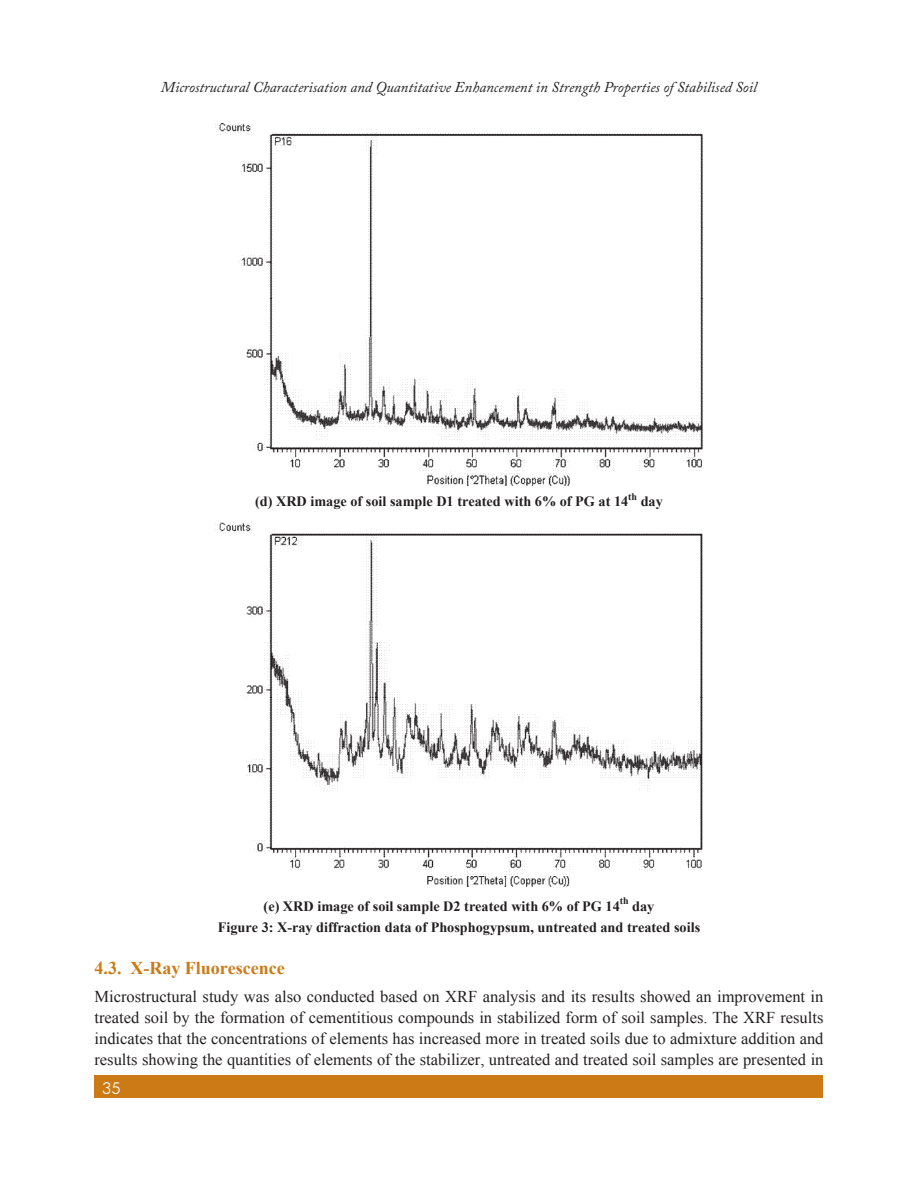
<style>
.page{position:relative;width:918px;height:1188px;background:#fff}
.page>*{position:absolute;margin:0;border:0;box-sizing:border-box;transform-origin:0 0}
.Subhead_2{font:700 18px "Times New Roman";color:#cb7a16}
.Body_text{font:16.5px/21px "Times New Roman";color:#231f20;text-align:justify}
.t1{font:300 16.5px "Futura BT";color:#fff}
.t2{font:italic 15px "Adobe Caslon Pro";color:#231f20}
.t3{font:700 14.25px "Times New Roman";color:#231f20}
</style>
<div class="page">
<div style="left:94px;top:1076px;width:730px;height:22px;background:#cb7a16"></div>
<img style="left:215px;top:123px;width:488px;height:363px">
<img style="left:215px;top:522px;width:488px;height:365px">
<p class="t2" style="left:161px;top:78px;width:598px">Microstructural Characterisation and Quantitative Enhancement in Strength Properties of Stabilised Soil</p>
<p class="t3" style="left:255px;top:491px;width:409px">(d) XRD image of soil sample D1 treated with 6% of PG at 14<sup>th</sup> day</p>
<p class="t3" style="left:264px;top:896px;width:392px">(e) XRD image of soil sample D2 treated with 6% of PG 14<sup>th</sup> day</p>
<p class="t3" style="left:218px;top:918px;width:484px">Figure 3: X-ray diffraction data of Phosphogypsum, untreated and treated soils</p>
<p class="Subhead_2" style="left:94px;top:955px;width:192px">4.3. X-Ray Fluorescence</p>
<p class="Body_text" style="left:94px;top:986px;width:731px">Microstructural study was also conducted based on XRF analysis and its results showed an improvement in treated soil by the formation of cementitious compounds in stabilized form of soil samples. The XRF results indicates that the concentrations of elements has increased more in treated soils due to admixture addition and results showing the quantities of elements of the stabilizer, untreated and treated soil samples are presented in</p>
<p class="t1" style="left:102px;top:1078px;width:21px">35</p>
</div>
